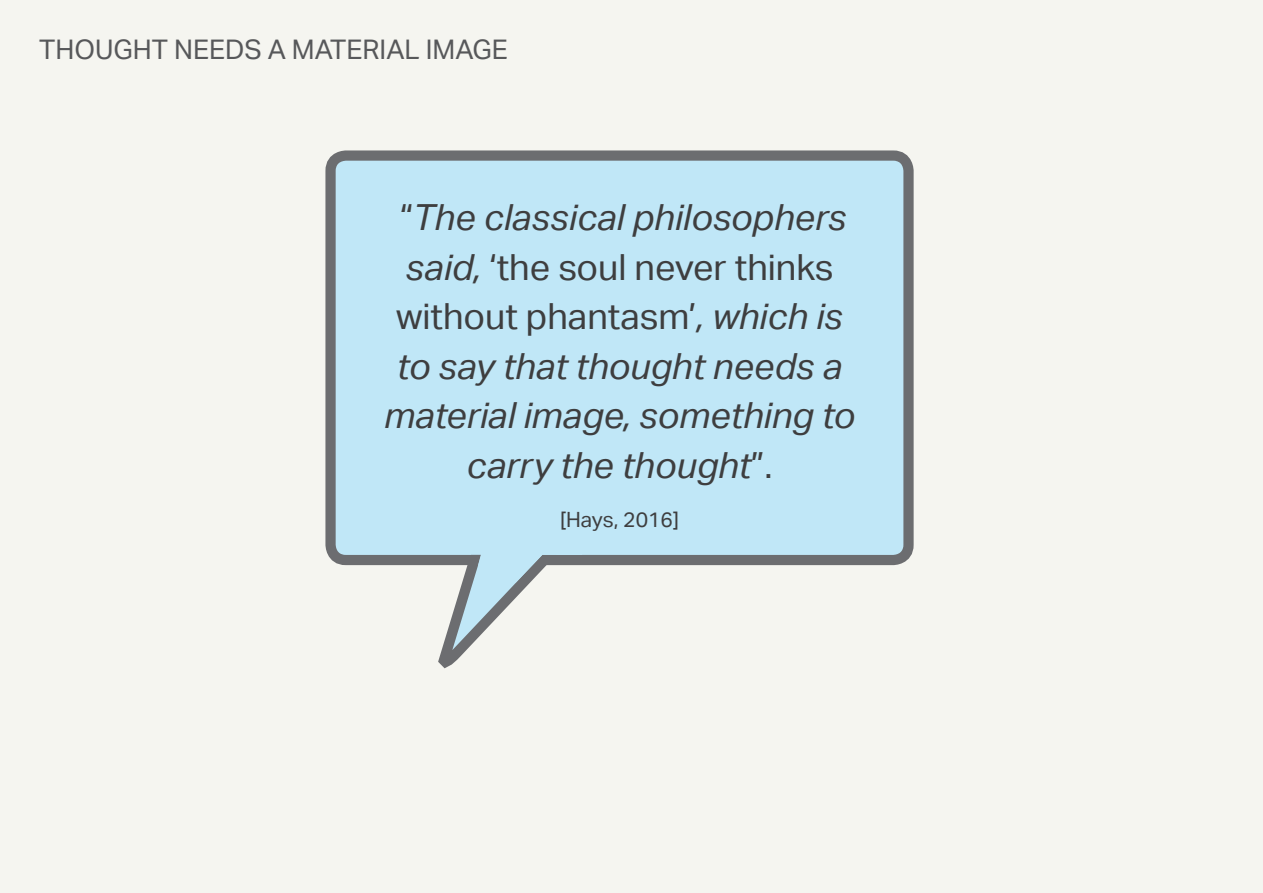
<style>
.page{position:relative;width:1263px;height:893px;background:#f5f5f0}
.page>*{position:absolute;margin:0;border:0;box-sizing:border-box;transform-origin:0 0}
.ChaPs_Body{font:italic 36px/49.5px "AECOM Sans";color:#3e3e3f;text-align:center}
.ChaPs_Body-2{font:27px "AECOM Sans";color:#57585a}
.ChaPs_Body-3{font:21px "AECOM Sans";color:#3e3e3f}
.s1{font-style:normal}
</style>
<div class="page">
<div style="left:331px;top:156px;width:577px;height:404px;background:#c0e7f7;border-radius:15px"></div>
<div style="left:325px;top:150px;width:589px;height:415px;border:10px solid #6c6d70;border-radius:15px"></div>
<svg style="left:431px;top:517px;width:170px;height:152px"></svg>
<p class="ChaPs_Body-2" style="left:39px;top:34px;width:470px">THOUGHT NEEDS A MATERIAL IMAGE</p>
<p class="ChaPs_Body" style="left:384px;top:193px;width:473px"><span class="s1">“</span>The classical philosophers said, <span class="s1">‘the soul never thinks without phantasm’</span>, which is to say that thought needs a material image, something to carry the thought<span class="s1">”.</span></p>
<p class="ChaPs_Body-3" style="left:560px;top:508px;width:120px">[Hays, 2016]</p>
</div>
